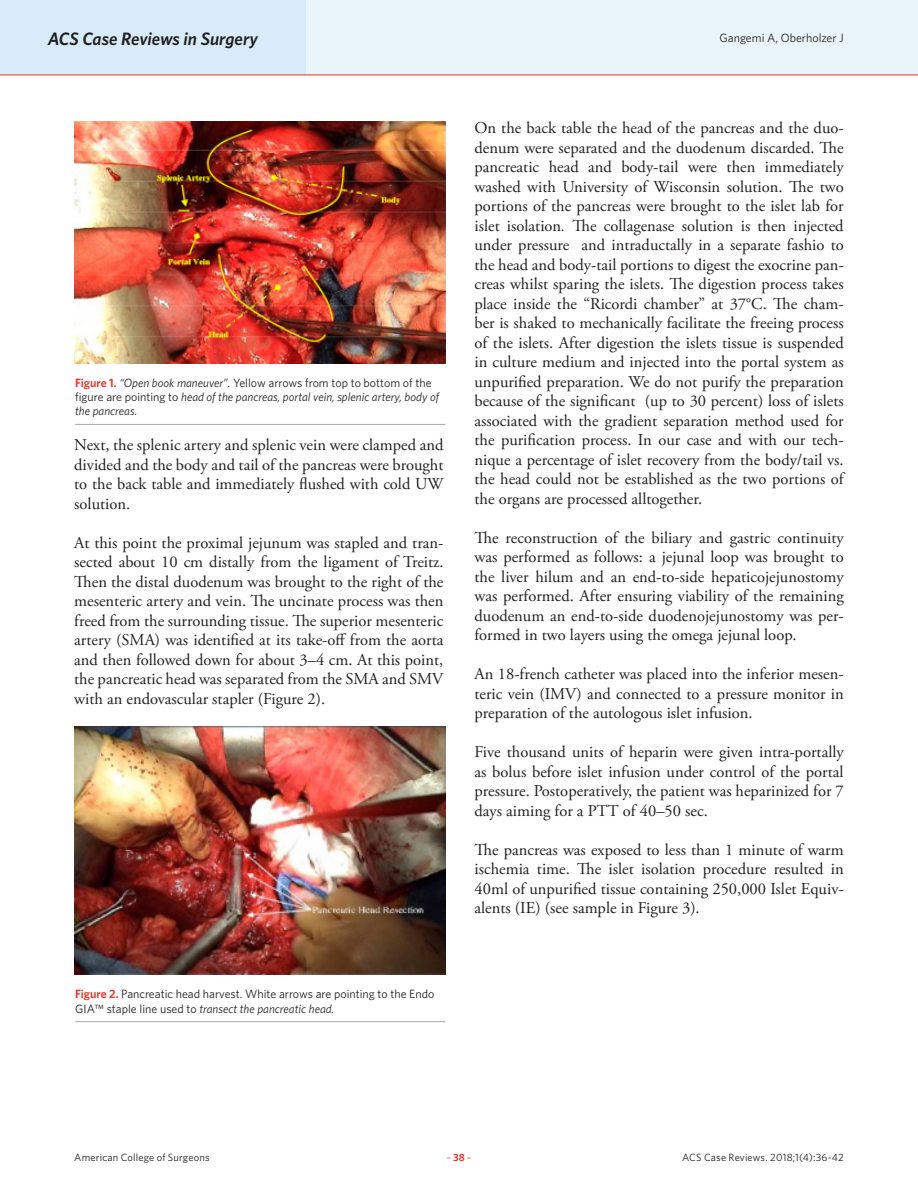
<style>
.page{position:relative;width:918px;height:1188px;background:#fff}
.page>*{position:absolute;margin:0;border:0;box-sizing:border-box;transform-origin:0 0}
.t1{font:italic 600 18px "Whitney";letter-spacing:-.005em;color:#231f20}
.Article_Body_no_inde{font:16.5px/19.5px "Adobe Garamond Pro";color:#231f20;text-align:justify}
.Caption_New{font:italic 12px/14.4px "Whitney";color:#231f20}
.Caption_New-2{font:12px/14.4px "Whitney";color:#231f20}
.t2{font:10.5px "Whitney";letter-spacing:.02em;color:#231f20}
.t3{font:10.5px "Whitney";color:#ee2e22}
.s1{font-weight:600;font-style:normal;color:#ee2e22}
.s2{font-style:normal}
.s3{font-weight:600;color:#ee2e22}
.s4{font-style:italic}
.s5{font-weight:600}
</style>
<div class="page">
<div style="left:0;top:0;width:918px;height:75px;background:#eaf5fb"></div>
<div style="left:0;top:0;width:306px;height:75px;background:#d7ebf8"></div>
<hr style="left:0;top:75px;width:918px;height:1px;background:#ee2e22">
<img style="left:74px;top:122px;width:371px;height:241px">
<img style="left:74px;top:726px;width:371px;height:248px">
<hr style="left:75px;top:424px;width:370px;height:1px;background:#a9a8aa">
<hr style="left:75px;top:1021px;width:370px;height:1px;background:#a9a8aa">
<p class="t1" style="left:48px;top:26px;width:212px">ACS Case Reviews in Surgery</p>
<p class="Caption_New-2" style="left:720px;top:30px;width:126px">Gangemi A, Oberholzer J</p>
<p class="Caption_New" style="left:75px;top:375px;width:365px"><span class="s1">Figure 1.</span> “Open book maneuver”. <span class="s2">Yellow arrows from top to bottom of the figure are pointing to</span> head of the pancreas, portal vein, splenic artery, body of the pancreas.</p>
<p class="Article_Body_no_inde" style="left:74px;top:436px;width:371px">Next, the splenic artery and splenic vein were clamped and divided and the body and tail of the pancreas were brought to the back table and immediately flushed with cold UW solution.</p>
<p class="Article_Body_no_inde" style="left:74px;top:533px;width:371px">At this point the proximal jejunum was stapled and tran&shy;sected about 10 cm distally from the ligament of Treitz.<br>Then the distal duodenum was brought to the right of the mesenteric artery and vein. The uncinate process was then freed from the surrounding tissue. The superior mesenteric artery (SMA) was identified at its take-off from the aorta and then followed down for about 3–4 cm. At this point, the pancreatic head was separated from the SMA and SMV with an endovascular stapler (Figure 2).</p>
<p class="Caption_New-2" style="left:75px;top:986px;width:361px"><span class="s3">Figure 2.</span> Pancreatic head harvest. White arrows are pointing to the Endo<br>GIA™ staple line used to <span class="s4">transect the pancreatic head.</span></p>
<p class="Article_Body_no_inde" style="left:475px;top:119px;width:371px">On the back table the head of the pancreas and the duo&shy;denum were separated and the duodenum discarded. The pancreatic head and body-tail were then immediately washed with University of Wisconsin solution. The two portions of the pancreas were brought to the islet lab for islet isolation<span class="s4">.</span> The collagenase solution is then injected under pressure and intraductally in a separate fashio to the head and body-tail portions to digest the exocrine pan&shy;creas whilst sparing the islets. The digestion process takes place inside the “Ricordi chamber” at 37°C. The cham&shy;ber is shaked to mechanically facilitate the freeing process of the islets. After digestion the islets tissue is suspended in culture medium and injected into the portal system as unpurified preparation. We do not purify the preparation because of the significant (up to 30 percent) loss of islets associated with the gradient separation method used for the purification process. In our case and with our tech&shy;nique a percentage of islet recovery from the body/tail vs. the head could not be established as the two portions of the organs are processed alltogether.</p>
<p class="Article_Body_no_inde" style="left:475px;top:529px;width:371px">The reconstruction of the biliary and gastric continuity was performed as follows: a jejunal loop was brought to the liver hilum and an end-to-side hepaticojejunostomy was performed. After ensuring viability of the remaining duodenum an end-to-side duodenojejunostomy was per&shy;formed in two layers using the omega jejunal loop.</p>
<p class="Article_Body_no_inde" style="left:475px;top:665px;width:371px">An 18-french catheter was placed into the inferior mesen&shy;teric vein (IMV) and connected to a pressure monitor in preparation of the autologous islet infusion.</p>
<p class="Article_Body_no_inde" style="left:475px;top:743px;width:371px">Five thousand units of heparin were given intra-portally as bolus before islet infusion under control of the portal pressure. Postoperatively, the patient was heparinized for 7 days aiming for a PTT of 40–50 sec.</p>
<p class="Article_Body_no_inde" style="left:475px;top:841px;width:371px">The pancreas was exposed to less than 1 minute of warm ischemia time. The islet isolation procedure resulted in 40ml of unpurified tissue containing 250,000 Islet Equiv&shy;alents (IE) (see sample in Figure 3).</p>
<p class="t2" style="left:74px;top:1150px;width:137px">American College of Surgeons</p>
<p class="t3" style="left:446px;top:1150px;width:27px">–<span class="s5">38</span>–</p>
<p class="t2" style="left:682px;top:1150px;width:163px">ACS Case Reviews. 2018;1(4):36-42</p>
</div>
